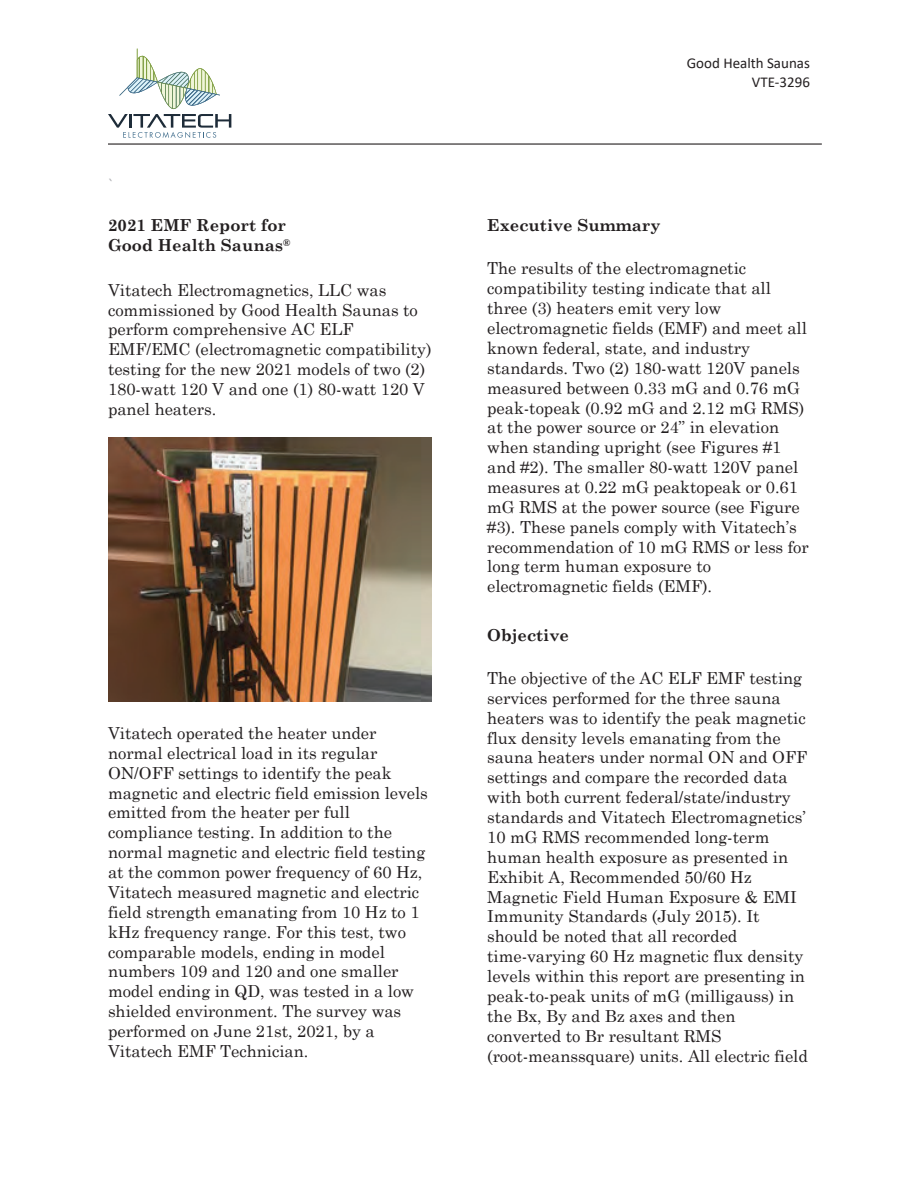
<style>
.page{position:relative;width:918px;height:1188px;background:#fff}
.page>*{position:absolute;margin:0;border:0;box-sizing:border-box;transform-origin:0 0}
.t1{font:16.5px/19.8px "Century Schoolbook";letter-spacing:-.005em;color:#231f20}
.t2{font:700 16.5px/19.8px "Century Schoolbook";color:#231f20}
.t3{font:16.5px "Calibri";color:#b2b3b7}
.t4{font:15px/18.3px "Calibri";color:#231f20;text-align:right}
</style>
<div class="page">
<img style="left:108px;top:438px;width:324px;height:263px">
<svg style="left:108px;top:49px;width:123px;height:89px"></svg>
<hr style="left:108px;top:143px;width:714px;height:2px;background:#231f20">
<p class="t3" style="left:108px;top:173px;width:6px">`</p>
<p class="t2" style="left:108px;top:215px;width:184px">2021 EMF Report for<br>Good Health Saunas<sup>®</sup></p>
<p class="t1" style="left:108px;top:278px;width:325px">Vitatech Electromagnetics, LLC was commissioned by Good Health Saunas to perform comprehensive AC ELF EMF/EMC (electromagnetic compatibility) testing for the new 2021 models of two (2)<br>180-watt 120 V and one (1) 80-watt 120 V panel heaters.</p>
<p class="t1" style="left:108px;top:722px;width:321px">Vitatech operated the heater under normal electrical load in its regular ON/OFF settings to identify the peak magnetic and electric field emission levels emitted from the heater per full compliance testing. In addition to the normal magnetic and electric field testing at the common power frequency of 60 Hz, Vitatech measured magnetic and electric field strength emanating from 10 Hz to 1 kHz frequency range. For this test, two comparable models, ending in model numbers 109 and 120 and one smaller model ending in QD, was tested in a low shielded environment. The survey was performed on June 21st, 2021, by a Vitatech EMF Technician.</p>
<p class="t4" style="left:687px;top:54px;width:125px">Good Health Saunas<br>VTE-3296</p>
<p class="t2" style="left:487px;top:214px;width:175px">Executive Summary</p>
<p class="t1" style="left:487px;top:257px;width:323px">The results of the electromagnetic compatibility testing indicate that all three (3) heaters emit very low electromagnetic fields (EMF) and meet all known federal, state, and industry standards. Two (2) 180-watt 120V panels measured between 0.33 mG and 0.76 mG peak-topeak (0.92 mG and 2.12 mG RMS) at the power source or 24” in elevation when standing upright (see Figures #1 and #2). The smaller 80-watt 120V panel measures at 0.22 mG peaktopeak or 0.61 mG RMS at the power source (see Figure #3). These panels comply with Vitatech’s recommendation of 10 mG RMS or less for long term human exposure to electromagnetic fields (EMF).</p>
<p class="t2" style="left:487px;top:624px;width:83px">Objective</p>
<p class="t1" style="left:487px;top:667px;width:322px">The objective of the AC ELF EMF testing services performed for the three sauna heaters was to identify the peak magnetic flux density levels emanating from the sauna heaters under normal ON and OFF settings and compare the recorded data with both current federal/state/industry standards and Vitatech Electromagnetics’ 10 mG RMS recommended long-term human health exposure as presented in Exhibit A, Recommended 50/60 Hz Magnetic Field Human Exposure &amp; EMI Immunity Standards (July 2015). It should be noted that all recorded time-varying 60 Hz magnetic flux density levels within this report are presenting in peak-to-peak units of mG (milligauss) in the Bx, By and Bz axes and then converted to Br resultant RMS (root-meanssquare) units. All electric field</p>
</div>
